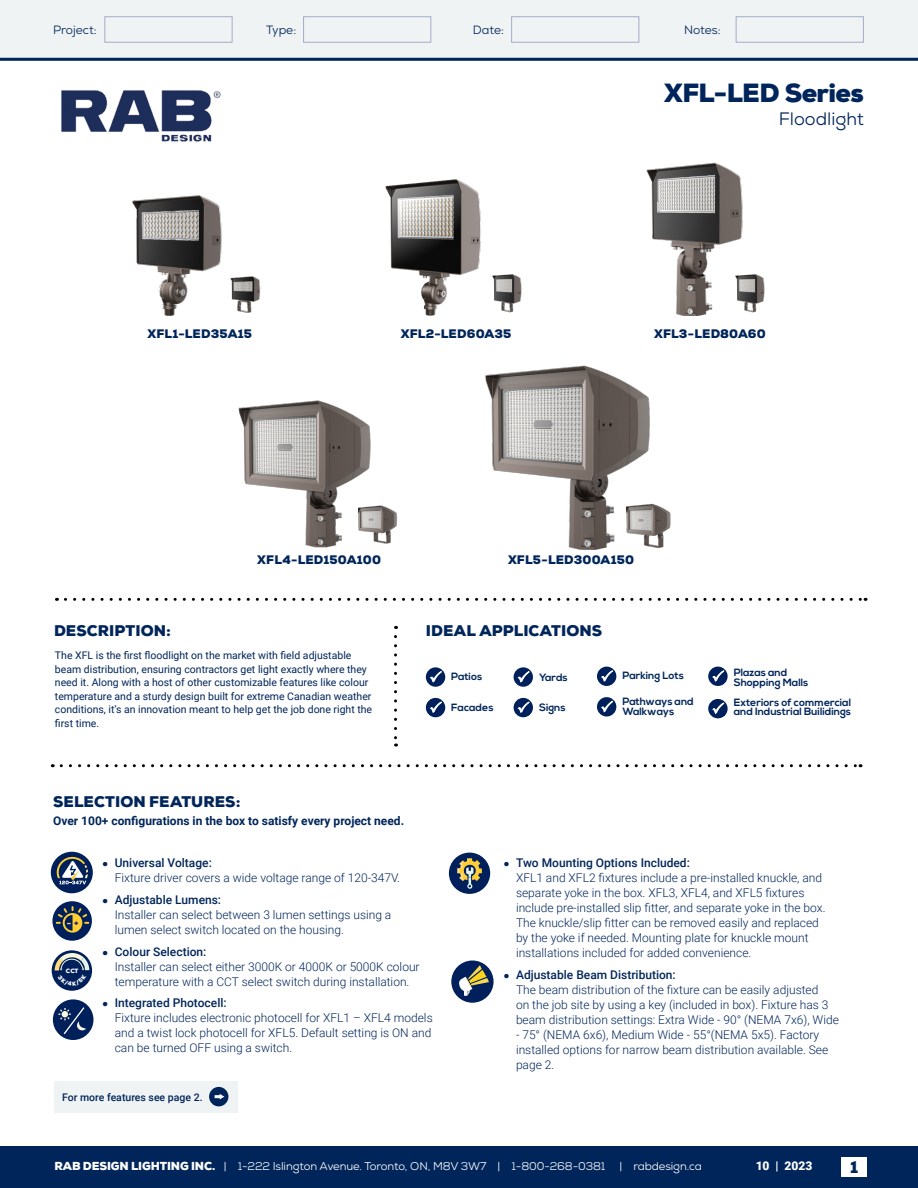
<style>
.page{position:relative;width:918px;height:1188px;background:#fff}
.page>*{position:absolute;margin:0;border:0;box-sizing:border-box;transform-origin:0 0}
.t1{font:900 25.5px "Nexa";letter-spacing:-.025em;color:#00255a}
.t2{font:18px "Nexa";color:#00255a}
.t3{font:900 16.5px "Nexa";color:#00255a}
.t4{font:900 15px "Nexa";letter-spacing:.005em;color:#00255a}
.t5{font:300 12px/15px "Roboto";color:#00255a}
.t6{font:900 12px "Nexa";letter-spacing:.015em;color:#00255a}
.t7{font:700 12px "Roboto";color:#00255a}
.t8{font:12px "Nexa";color:#00255a}
.t9{font:900 12px "Roboto";color:#fff}
.t10{font:11.25px "Nexa";letter-spacing:-.01em;color:#fff}
.t11{font:10.5px/13.5px "Roboto";color:#00255a}
.t12{font:700 10.5px/9.3px "Nexa";color:#00255a}
.t13{font:500 10.5px "Roboto";color:#00255a}
.t14{font:900 8.25px "Nexa";color:#ffda7e}
.t15{font:900 6px "Nexa";color:#fff}
.s1{color:#26246a}
.s2{font-family:"Nexa";font-weight:400;font-size:21px}
.s3{font-weight:500}
.s4{font-weight:900}
</style>
<div class="page">
<div style="left:0;top:0;width:918px;height:60px;background:#f0f3f4"></div>
<img style="left:61px;top:90px;width:160px;height:52px">
<hr style="left:0;top:58px;width:918px;height:3px;background:#00255a">
<div style="left:105px;top:17px;width:127px;height:25px;border:1px solid #a3acc8"></div>
<div style="left:303px;top:17px;width:128px;height:25px;border:1px solid #a3acc8"></div>
<div style="left:511px;top:17px;width:128px;height:25px;border:1px solid #a3acc8"></div>
<div style="left:736px;top:17px;width:128px;height:25px;border:1px solid #a3acc8"></div>
<div style="left:0;top:1147px;width:918px;height:41px;background:#00255a"></div>
<div style="left:841px;top:1158px;width:26px;height:19px;background:#fff"></div>
<svg style="left:65px;top:598px;width:801px;height:3px"></svg>
<div style="left:426px;top:667px;width:19px;height:20px;background:#00205c;border-radius:50%"></div>
<div style="left:597px;top:667px;width:19px;height:19px;background:#00205c;border-radius:50%"></div>
<div style="left:426px;top:698px;width:19px;height:19px;background:#00205c;border-radius:50%"></div>
<svg style="left:597px;top:697px;width:19px;height:20px"></svg>
<div style="left:601px;top:701px;width:12px;height:13px;background:#00205c"></div>
<svg style="left:514px;top:667px;width:19px;height:20px"></svg>
<div style="left:517px;top:671px;width:13px;height:13px;background:#00205c"></div>
<div style="left:708px;top:699px;width:20px;height:19px;background:#00205c;border-radius:50%"></div>
<div style="left:514px;top:698px;width:19px;height:19px;background:#00205c;border-radius:50%"></div>
<div style="left:708px;top:667px;width:20px;height:19px;background:#00205c;border-radius:50%"></div>
<img style="left:132px;top:195px;width:90px;height:121px">
<img style="left:238px;top:400px;width:133px;height:148px">
<img style="left:485px;top:365px;width:165px;height:185px">
<img style="left:385px;top:179px;width:96px;height:137px">
<img style="left:646px;top:162px;width:97px;height:154px">
<svg style="left:61px;top:764px;width:800px;height:3px"></svg>
<div style="left:54px;top:1081px;width:183px;height:32px;background:#f0f3f4"></div>
<svg style="left:394px;top:637px;width:3px;height:110px"></svg>
<div style="left:209px;top:1087px;width:19px;height:19px;background:#00255a;border-radius:50%"></div>
<svg style="left:215px;top:1094px;width:9px;height:5px"></svg>
<svg style="left:52px;top:901px;width:40px;height:40px"></svg>
<svg style="left:56px;top:906px;width:33px;height:27px"></svg>
<svg style="left:52px;top:950px;width:40px;height:41px"></svg>
<div style="left:51px;top:852px;width:42px;height:41px;background:#00205c;border-radius:50%"></div>
<svg style="left:57px;top:857px;width:31px;height:27px"></svg>
<div style="left:53px;top:999px;width:40px;height:41px;background:#00205c;border-radius:50%"></div>
<svg style="left:57px;top:1006px;width:29px;height:30px"></svg>
<div style="left:449px;top:853px;width:41px;height:41px;background:#00205c;border-radius:50%"></div>
<svg style="left:457px;top:858px;width:25px;height:31px"></svg>
<img style="left:230px;top:276px;width:31px;height:37px">
<img style="left:492px;top:274px;width:30px;height:39px">
<img style="left:358px;top:504px;width:40px;height:43px">
<img style="left:626px;top:502px;width:45px;height:48px">
<img style="left:732px;top:273px;width:33px;height:43px">
<div style="left:451px;top:961px;width:43px;height:42px;background:#00205c;border-radius:50%"></div>
<svg style="left:459px;top:965px;width:30px;height:31px"></svg>
<svg style="left:55px;top:953px;width:34px;height:33px"></svg>
<p class="t8" style="left:53px;top:22px;width:45px">Project:</p>
<p class="t8" style="left:266px;top:22px;width:32px">Type:</p>
<p class="t8" style="left:473px;top:22px;width:33px">Date:</p>
<p class="t8" style="left:684px;top:22px;width:38px">Notes:</p>
<p class="t6" style="left:148px;top:325px;width:106px">XFL1-LED35A15</p>
<h1 class="t1" style="left:664px;top:76px;width:201px">XFL-LED Series</h1>
<h2 class="t2" style="left:779px;top:107px;width:87px">Floodlight</h2>
<p class="t6" style="left:401px;top:325px;width:112px">XFL2-LED60A35</p>
<p class="t6" style="left:654px;top:325px;width:113px">XFL3-LED80A60</p>
<p class="t6" style="left:257px;top:552px;width:125px">XFL4-LED150A100</p>
<p class="t6" style="left:508px;top:552px;width:128px">XFL5-LED300A150</p>
<p class="t4" style="left:54px;top:621px;width:119px">DESCRIPTION:</p>
<p class="t4" style="left:426px;top:621px;width:178px">IDEAL APPLICATIONS</p>
<p class="t11" style="left:55px;top:648px;width:319px">The XFL is the first floodlight on the market with field adjustable beam distribution, ensuring contractors get light exactly where they need it. Along with a host of other customizable features like colour temperature and a sturdy design built for extreme Canadian weather conditions, it’s an innovation meant to help get the job done right the first time.</p>
<p class="t4" style="left:53px;top:792px;width:189px">SELECTION FEATURES:</p>
<p class="t7" style="left:53px;top:813px;width:353px">Over 100+ configurations in the box to satisfy every project need.</p>
<p class="t12" style="left:451px;top:672px;width:33px">Patios</p>
<p class="t12" style="left:622px;top:671px;width:63px">Parking Lots</p>
<p class="t12" style="left:451px;top:703px;width:44px">Facades</p>
<p class="t12" style="left:622px;top:697px;width:73px">Pathways and<br>Walkways</p>
<p class="t12" style="left:539px;top:673px;width:30px">Yards</p>
<p class="t12" style="left:539px;top:703px;width:28px">Signs</p>
<p class="t12" style="left:734px;top:668px;width:76px">Plazas and<br>Shopping Malls</p>
<p class="t12" style="left:734px;top:698px;width:119px">Exteriors of commercial and Industrial Builidings</p>
<p class="t14" style="left:67px;top:917px;width:13px">- <span class="s1">+</span></p>
<p class="t15" style="left:66px;top:967px;width:14px">CCT</p>
<p class="t5" style="left:115px;top:855px;width:287px;text-indent:-14px"><span class="s2">•</span> <span class="s3">Universal Voltage:<br></span>Fixture driver covers a wide voltage range of 120-347V.</p>
<p class="t5" style="left:115px;top:892px;width:278px;text-indent:-14px"><span class="s2">•</span> <span class="s3">Adjustable Lumens:<br></span>Installer can select between 3 lumen settings using a lumen select switch located on the housing.</p>
<p class="t5" style="left:115px;top:944px;width:306px;text-indent:-14px"><span class="s2">•</span> <span class="s3">Colour Selection:<br></span>Installer can select either 3000K or 4000K or 5000K colour temperature with a CCT select switch during installation.</p>
<p class="t5" style="left:115px;top:995px;width:319px;text-indent:-14px"><span class="s2">•</span> <span class="s3">Integrated Photocell:<br></span>Fixture includes electronic photocell for XFL1 – XFL4 models and a twist lock photocell for XFL5. Default setting is ON and can be turned OFF using a switch.</p>
<p class="t13" style="left:62px;top:1090px;width:142px">For more features see page 2.</p>
<p class="t5" style="left:516px;top:855px;width:311px;text-indent:-14px"><span class="s2">•</span> <span class="s3">Two Mounting Options Included:<br></span>XFL1 and XFL2 fixtures include a pre-installed knuckle, and separate yoke in the box. XFL3, XFL4, and XFL5 fixtures include pre-installed slip fitter, and separate yoke in the box.<br>The knuckle/slip fitter can be removed easily and replaced by the yoke if needed. Mounting plate for knuckle mount installations included for added convenience.</p>
<p class="t5" style="left:516px;top:967px;width:324px;text-indent:-14px"><span class="s2">•</span> <span class="s3">Adjustable Beam Distribution:<br></span>The beam distribution of the fixture can be easily adjusted<br>on the job site by using a key (included in box). Fixture has 3 beam distribution settings: Extra Wide - 90° (NEMA 7x6), Wide</p>
<p class="t5" style="left:516px;top:1027px;width:314px">- 75° (NEMA 6x6), Medium Wide - 55°(NEMA 5x5). Factory installed options for narrow beam distribution available. See page 2.</p>
<p class="t10" style="left:54px;top:1159px;width:649px"><span class="s4">RAB DESIGN LIGHTING INC.</span> | 1-222 Islington Avenue. Toronto, ON, M8V 3W7 | 1-800-268-0381 | rabdesign.ca</p>
<p class="t9" style="left:756px;top:1158px;width:58px">10 | 2023</p>
<h3 class="t3" style="left:850px;top:1156px;width:10px">1</h3>
</div>
